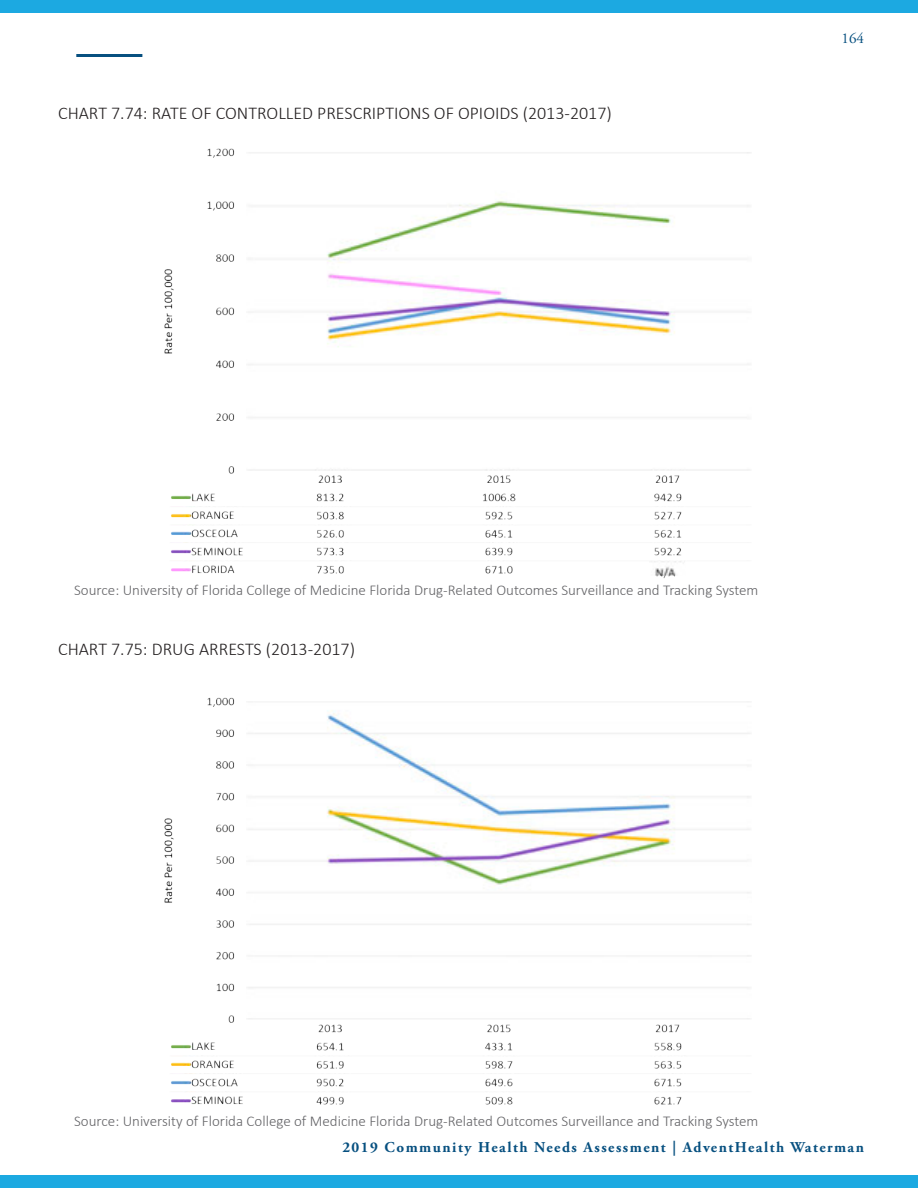
<style>
.page{position:relative;width:918px;height:1188px;background:#fff}
.page>*{position:absolute;margin:0;border:0;box-sizing:border-box;transform-origin:0 0}
.t1{font:300 18px "Calibri";color:#231f20}
.t2{font:300 15px "Calibri";color:#636366}
.t3{font:700 15px "Adobe Garamond Pro";letter-spacing:.1em;color:#075080}
.t4{font:15px "Adobe Garamond Pro";color:#075080}
</style>
<div class="page">
<div style="left:0;top:1175px;width:918px;height:13px;background:#1ca9e1"></div>
<div style="left:0;top:0;width:918px;height:13px;background:#1ca9e1"></div>
<hr style="left:76px;top:54px;width:66px;height:3px;background:#075080">
<img style="left:164px;top:148px;width:587px;height:430px">
<img style="left:164px;top:697px;width:587px;height:408px">
<p class="t1" style="left:58px;top:102px;width:555px">CHART 7.74: RATE OF CONTROLLED PRESCRIPTIONS OF OPIOIDS (2013-2017)</p>
<p class="t4" style="left:842px;top:29px;width:24px">164</p>
<p class="t2" style="left:74px;top:581px;width:686px">Source: University of Florida College of Medicine Florida Drug-Related Outcomes Surveillance and Tracking System</p>
<p class="t1" style="left:58px;top:638px;width:299px">CHART 7.75: DRUG ARRESTS (2013-2017)</p>
<p class="t2" style="left:74px;top:1112px;width:686px">Source: University of Florida College of Medicine Florida Drug-Related Outcomes Surveillance and Tracking System</p>
<p class="t3" style="left:342px;top:1139px;width:523px">2019 Community Health Needs Assessment | AdventHealth Waterman</p>
</div>
